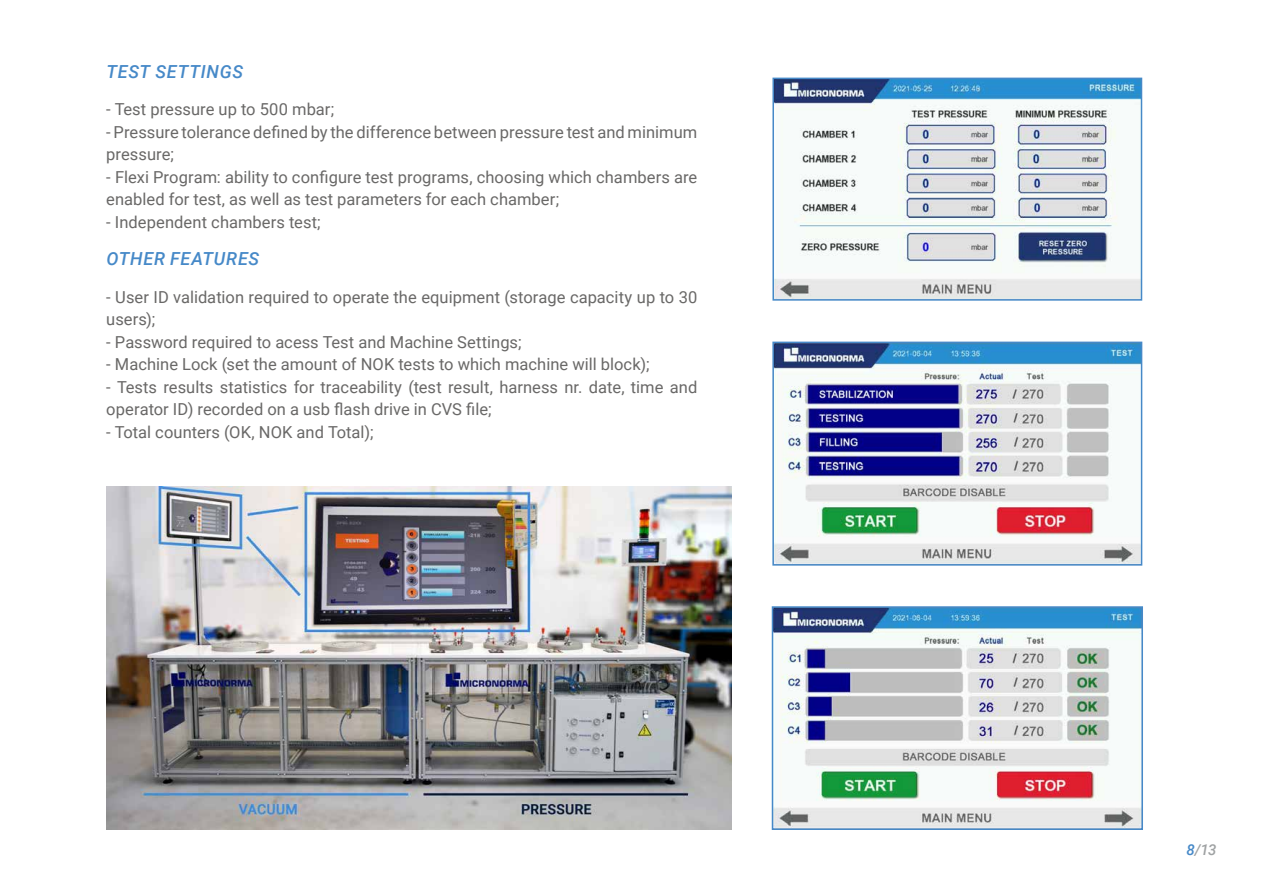
<style>
.page{position:relative;width:1263px;height:893px;background:#fff}
.page>*{position:absolute;margin:0;border:0;box-sizing:border-box;transform-origin:0 0}
.t1{font:italic 500 18px "Roboto";letter-spacing:.04em;color:#4689c8}
.t2{font:16.5px/22.5px "Roboto";color:#696867}
.t3{font:italic 500 15px "Roboto";color:#9fa2a3}
.s1{color:#4689c8}
</style>
<div class="page">
<img style="left:106px;top:487px;width:625px;height:342px">
<img style="left:775px;top:81px;width:364px;height:217px">
<div style="left:772px;top:78px;width:370px;height:223px;border:2px solid #4689c8"></div>
<img style="left:775px;top:345px;width:364px;height:218px">
<div style="left:772px;top:342px;width:370px;height:224px;border:2px solid #4689c8"></div>
<img style="left:775px;top:609px;width:365px;height:218px">
<div style="left:772px;top:606px;width:371px;height:224px;border:2px solid #4689c8"></div>
<p class="t1" style="left:107px;top:59px;width:138px">TEST SETTINGS</p>
<p class="t2" style="left:106px;top:97px;width:230px">- Test pressure up to 500 mbar;</p>
<p class="t2" style="left:106px;top:120px;width:592px">- Pressure tolerance defined by the difference between pressure test and minimum pressure;</p>
<p class="t2" style="left:106px;top:165px;width:593px">- Flexi Program: ability to configure test programs, choosing which chambers are enabled for test, as well as test parameters for each chamber;</p>
<p class="t2" style="left:106px;top:210px;width:216px">- Independent chambers test;</p>
<p class="t1" style="left:107px;top:246px;width:154px">OTHER FEATURES</p>
<p class="t2" style="left:106px;top:285px;width:593px">- User ID validation required to operate the equipment (storage capacity up to 30 users);</p>
<p class="t2" style="left:106px;top:330px;width:417px">- Password required to acess Test and Machine Settings;</p>
<p class="t2" style="left:106px;top:353px;width:545px">- Machine Lock (set the amount of NOK tests to which machine will block);</p>
<p class="t2" style="left:106px;top:375px;width:593px">- Tests results statistics for traceability (test result, harness nr. date, time and operator ID) recorded on a usb flash drive in CVS file;</p>
<p class="t2" style="left:106px;top:420px;width:269px">- Total counters (OK, NOK and Total);</p>
<p class="t3" style="left:1186px;top:839px;width:31px"><span class="s1">8</span>/13</p>
</div>
